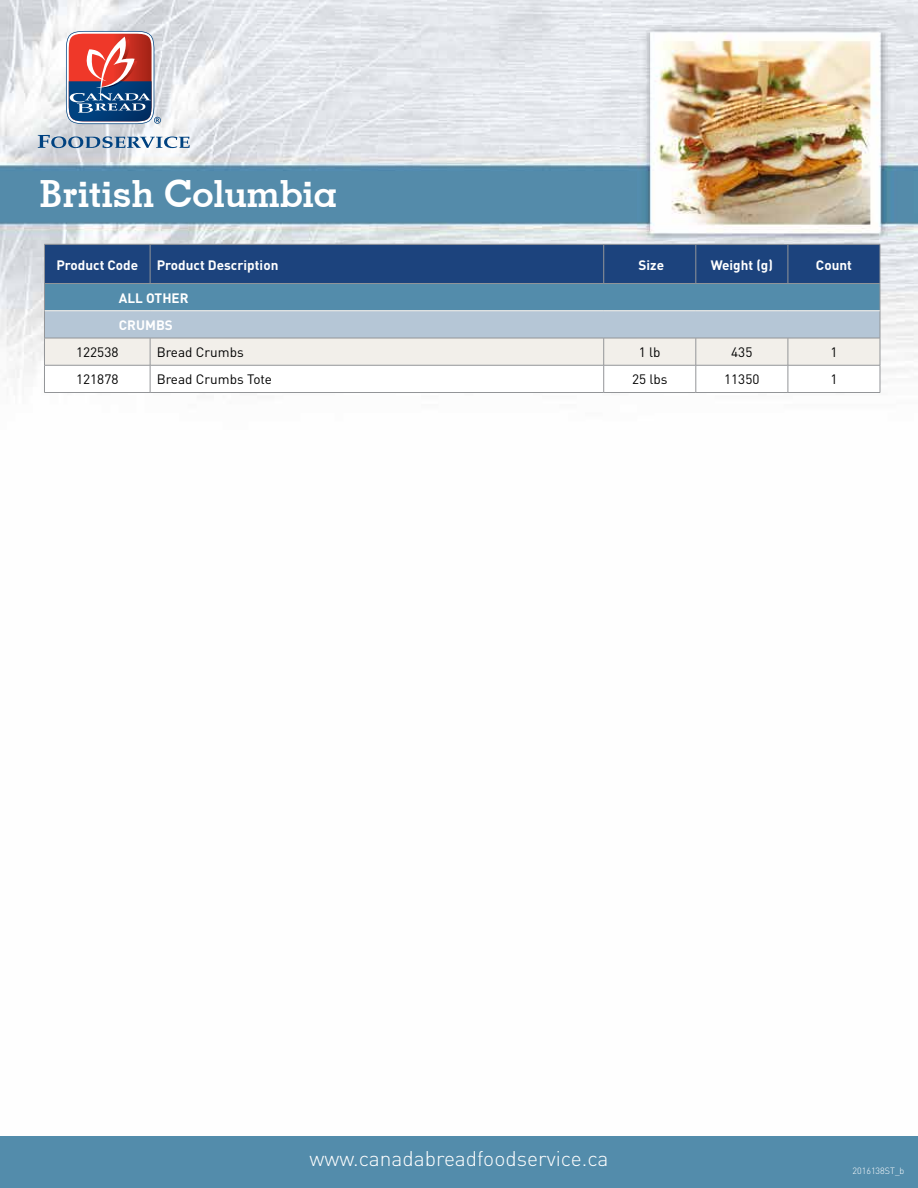
<style>
.page{position:relative;width:918px;height:1188px;background:#fff}
.page>*{position:absolute;margin:0;border:0;box-sizing:border-box;transform-origin:0 0}
.t1{font:700 37.5px "Geometric Slab 703 BT";color:#fff}
.t2{font:300 21px "DIN";color:#fff}
.t3{font:700 13.5px/27.3px "DIN";color:#fff}
.t4{font:13.5px "DIN";color:#000}
.t5{font:300 9px "DIN";color:#fff}
</style>
<div class="page">
<img style="left:0;top:0;width:918px;height:380px">
<div style="left:0;top:1136px;width:918px;height:52px;background:#538cab"></div>
<svg style="left:44px;top:244px;width:837px;height:149px"></svg>
<hr style="left:44px;top:338px;width:106px;height:1px;background:#939598">
<hr style="left:150px;top:338px;width:454px;height:1px;background:#939598">
<hr style="left:604px;top:338px;width:92px;height:1px;background:#939598">
<hr style="left:696px;top:338px;width:92px;height:1px;background:#939598">
<hr style="left:788px;top:338px;width:92px;height:1px;background:#939598">
<hr style="left:45px;top:311px;width:105px;height:1px;background:#efece6">
<hr style="left:150px;top:311px;width:454px;height:1px;background:#efece6">
<hr style="left:604px;top:311px;width:92px;height:1px;background:#efece6">
<hr style="left:696px;top:311px;width:92px;height:1px;background:#efece6">
<hr style="left:788px;top:311px;width:92px;height:1px;background:#efece6">
<svg style="left:66px;top:31px;width:95px;height:93px;background:#966a7a"></svg>
<svg style="left:38px;top:135px;width:152px;height:13px"></svg>
<h1 class="t1" style="left:40px;top:171px;width:299px">British Columbia</h1>
<p class="t3" style="left:56px;top:250px;width:83px">Product Code</p>
<p class="t3" style="left:157px;top:250px;width:123px">Product Description</p>
<p class="t3" style="left:639px;top:250px;width:27px">Size</p>
<p class="t3" style="left:711px;top:250px;width:64px">Weight (g)</p>
<p class="t3" style="left:816px;top:250px;width:37px">Count</p>
<p class="t3" style="left:119px;top:284px;width:71px">ALL OTHER<br>CRUMBS</p>
<p class="t4" style="left:76px;top:344px;width:44px">122538</p>
<p class="t4" style="left:157px;top:344px;width:89px">Bread Crumbs</p>
<p class="t4" style="left:639px;top:344px;width:23px">1 lb</p>
<p class="t4" style="left:731px;top:344px;width:23px">435</p>
<p class="t4" style="left:830px;top:344px;width:9px">1</p>
<p class="t4" style="left:76px;top:371px;width:44px">121878</p>
<p class="t4" style="left:157px;top:371px;width:117px">Bread Crumbs Tote</p>
<p class="t4" style="left:632px;top:371px;width:37px">25 lbs</p>
<p class="t4" style="left:724px;top:371px;width:37px">11350</p>
<p class="t4" style="left:830px;top:371px;width:9px">1</p>
<h2 class="t2" style="left:310px;top:1145px;width:300px">www.canadabreadfoodservice.ca</h2>
<p class="t5" style="left:852px;top:1165px;width:54px">2016138ST_b</p>
</div>
